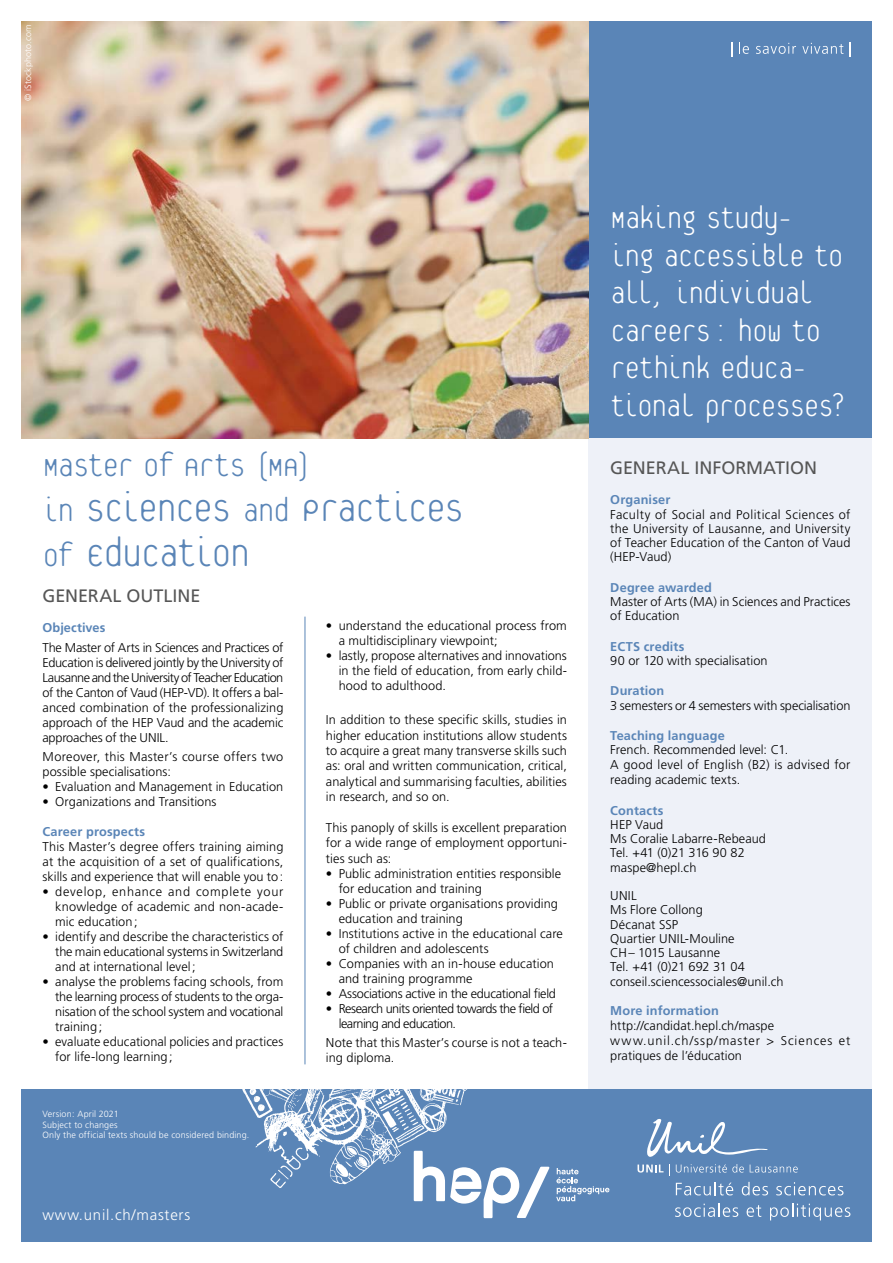
<style>
.page{position:relative;width:893px;height:1263px;background:#fff}
.page>*{position:absolute;margin:0;border:0;box-sizing:border-box;transform-origin:0 0}
.t1{font:100 45px "Platelet";letter-spacing:-.06em;color:#5a85b7}
.t2{font:100 36.75px "Platelet";letter-spacing:-.055em;color:#5a85b7}
.Slogan{font:100 34.5px/37.5px "Platelet";letter-spacing:-.05em;color:#fff}
.Sous-titre_1_orange{font:18px "Frutiger LT Std";color:#565656}
.t3{font:300 15px "Frutiger LT Std";letter-spacing:.05em;color:#fff}
.Texte_courant{font:300 12.75px/15px "Frutiger LT Std";letter-spacing:.005em;color:#000}
.Texte_courant_drapea{font:300 12.75px "Frutiger LT Std";letter-spacing:.005em;color:#000}
.Sous-titre_2{font:700 12.75px "Frutiger LT Std";letter-spacing:.01em;color:#5a85b7}
.Texte_courant-2{font:300 12.75px/15px "Frutiger LT Std";letter-spacing:-.04em;color:#000}
.Texte_courant-3{font:300 12.75px/15px "Frutiger LT Std";letter-spacing:.065em;color:#000}
.Texte_courant-4{font:300 12.75px "Frutiger LT Std";letter-spacing:-.02em;color:#000}
.Texte_courant_drapea-2{font:300 12.75px "Frutiger LT Std";letter-spacing:-.035em;color:#000}
.Texte_courant_drapea-3{font:300 12.75px "Frutiger LT Std";letter-spacing:-.025em;color:#000}
.Texte_courant-5{font:300 9px "Frutiger LT Std";letter-spacing:.015em;color:#fff}
.s1{font-size:36.75px}
</style>
<div class="page">
<div style="left:588px;top:438px;width:284px;height:658px;background:#eef1f8"></div>
<div style="left:21px;top:1089px;width:851px;height:153px;background:#5a85b7"></div>
<img style="left:242px;top:1015px;width:226px;height:186px">
<svg style="left:647px;top:1119px;width:121px;height:38px"></svg>
<svg style="left:637px;top:1164px;width:26px;height:8px"></svg>
<svg style="left:676px;top:1164px;width:68px;height:8px"></svg>
<svg style="left:750px;top:1164px;width:48px;height:8px"></svg>
<svg style="left:676px;top:1182px;width:57px;height:13px"></svg>
<svg style="left:742px;top:1182px;width:26px;height:13px"></svg>
<svg style="left:776px;top:1182px;width:67px;height:13px"></svg>
<svg style="left:675px;top:1203px;width:63px;height:14px"></svg>
<svg style="left:747px;top:1205px;width:14px;height:12px"></svg>
<svg style="left:770px;top:1203px;width:80px;height:17px"></svg>
<div style="left:588px;top:21px;width:284px;height:417px;background:#5a85b7"></div>
<hr style="left:305px;top:617px;width:1px;height:447px;background:#5a85b7">
<svg style="left:731px;top:43px;width:1px;height:14px"></svg>
<svg style="left:739px;top:43px;width:10px;height:11px"></svg>
<svg style="left:756px;top:43px;width:40px;height:11px"></svg>
<svg style="left:802px;top:43px;width:41px;height:11px"></svg>
<svg style="left:849px;top:43px;width:1px;height:14px"></svg>
<img style="left:21px;top:21px;width:567px;height:417px">
<svg style="left:556px;top:1168px;width:54px;height:33px"></svg>
<svg style="left:414px;top:1151px;width:135px;height:67px"></svg>
<p class="Texte_courant-5" style="left:23px;top:101px;width:78px;rotate:-90deg">© iStockphoto.com</p>
<p class="t2" style="left:42px;top:451px;width:271px">Master of Arts (MA)</p>
<p class="t1" style="left:42px;top:490px;width:424px"><span class="s1">in</span> ScienceS <span class="s1">and</span> Practices</p>
<p class="t1" style="left:42px;top:535px;width:210px"><span class="s1">of</span> Education</p>
<p class="Sous-titre_1_orange" style="left:43px;top:586px;width:160px">GENERAL OUTLINE</p>
<p class="Sous-titre_2" style="left:43px;top:620px;width:64px">Objectives</p>
<p class="Texte_courant" style="left:43px;top:640px;width:242px;text-align:justify">The Master of Arts in Sciences and Practices of Education is delivered jointly by the University of Lausanne and the University of Teacher Education of the Canton of Vaud (HEP-VD). It offers a bal&shy;anced combination of the professionalizing approach of the HEP Vaud and the academic approaches of the UNIL.</p>
<p class="Texte_courant" style="left:43px;top:749px;width:242px">Moreover, this Master’s course offers two possible specialisations:</p>
<p class="Texte_courant" style="left:43px;top:779px;width:242px">• Evaluation and Management in Education</p>
<p class="Texte_courant" style="left:43px;top:794px;width:175px">• Organizations and Transitions</p>
<p class="Sous-titre_2" style="left:43px;top:824px;width:104px">Career prospects</p>
<p class="Texte_courant" style="left:43px;top:840px;width:242px;text-align:justify">This Master’s degree offers training aiming at the acquisition of a set of qualifications, skills and experience that will enable you to:</p>
<p class="Texte_courant" style="left:55px;top:885px;width:230px;text-align:justify;text-indent:-13px">• develop, enhance and complete your knowledge of academic and non-acade&shy;mic education;</p>
<p class="Texte_courant" style="left:55px;top:930px;width:230px;text-align:justify;text-indent:-13px">• identify and describe the characteristics of the main educational systems in Switzerland and at international level;</p>
<p class="Texte_courant" style="left:55px;top:975px;width:230px;text-align:justify;text-indent:-13px">• analyse the problems facing schools, from the learning process of students to the orga&shy;nisation of the school system and vocational training;</p>
<p class="Texte_courant" style="left:55px;top:1035px;width:230px;text-indent:-13px">• evaluate educational policies and practices for life-long learning;</p>
<p class="Texte_courant-5" style="left:43px;top:1108px;width:78px">Version: April 2021</p>
<p class="Texte_courant-5" style="left:43px;top:1119px;width:77px">Subject to changes</p>
<p class="Texte_courant-5" style="left:43px;top:1130px;width:208px">Only the official texts should be considered binding.</p>
<p class="t3" style="left:43px;top:1206px;width:149px">www.unil.ch/masters</p>
<p class="Texte_courant" style="left:339px;top:619px;width:230px;text-indent:-13px">• understand the educational process from a multidisciplinary viewpoint;</p>
<p class="Texte_courant" style="left:339px;top:649px;width:230px;text-align:justify;text-indent:-13px">• lastly, propose alternatives and innovations in the field of education, from early child&shy;hood to adulthood.</p>
<p class="Texte_courant" style="left:326px;top:712px;width:243px;text-align:justify">In addition to these specific skills, studies in higher education institutions allow students to acquire a great many transverse skills such as: oral and written communication, critical, analytical and summarising faculties, abilities in research, and so on.</p>
<p class="Texte_courant" style="left:326px;top:820px;width:242px;text-align:justify">This panoply of skills is excellent preparation for a wide range of employment opportuni&shy;ties such as:</p>
<p class="Texte_courant" style="left:339px;top:866px;width:224px;text-indent:-13px">• Public administration entities responsible for education and training</p>
<p class="Texte_courant" style="left:339px;top:896px;width:221px;text-indent:-13px">• Public or private organisations providing education and training</p>
<p class="Texte_courant" style="left:339px;top:926px;width:226px;text-indent:-13px">• Institutions active in the educational care of children and adolescents</p>
<p class="Texte_courant" style="left:339px;top:956px;width:217px;text-indent:-13px">• Companies with an in-house education and training programme</p>
<p class="Texte_courant-4" style="left:326px;top:986px;width:232px">• Associations active in the educational field</p>
<p class="Texte_courant-2" style="left:339px;top:1001px;width:216px;text-indent:-13px">• Research units oriented towards the field of learning and education.</p>
<p class="Texte_courant" style="left:326px;top:1035px;width:242px">Note that this Master’s course is not a teach&shy;ing diploma.</p>
<p class="Slogan" style="left:610px;top:201px;width:235px">Making study&shy;ing accessible to all, individual careers: how to rethink educa-</p>
<p class="Slogan" style="left:610px;top:389px;width:237px">tional processes?</p>
<p class="Sous-titre_1_orange" style="left:610px;top:457px;width:208px">GENERAL INFORMATION</p>
<p class="Sous-titre_2" style="left:610px;top:492px;width:62px">Organiser</p>
<p class="Texte_courant" style="left:610px;top:507px;width:242px;line-height:14.2px;text-align:justify">Faculty of Social and Political Sciences of the University of Lausanne, and University of Teacher Education of the Canton of Vaud (HEP-Vaud)</p>
<p class="Sous-titre_2" style="left:610px;top:580px;width:103px">Degree awarded</p>
<p class="Texte_courant" style="left:610px;top:595px;width:242px;line-height:14.2px">Master of Arts (MA) in Sciences and Practices of Education</p>
<p class="Sous-titre_2" style="left:610px;top:639px;width:76px">ECTS credits</p>
<p class="Texte_courant" style="left:610px;top:653px;width:159px">90 or 120 with specialisation</p>
<p class="Sous-titre_2" style="left:610px;top:683px;width:55px">Duration</p>
<p class="Texte_courant" style="left:610px;top:698px;width:242px">3 semesters or 4 semesters with specialisation</p>
<p class="Sous-titre_2" style="left:610px;top:728px;width:116px">Teaching language</p>
<p class="Texte_courant" style="left:610px;top:742px;width:180px">French. Recommended level: C1.</p>
<p class="Texte_courant" style="left:610px;top:757px;width:242px">A good level of English (B2) is advised for reading academic texts.</p>
<p class="Sous-titre_2" style="left:610px;top:802px;width:55px">Contacts</p>
<p class="Texte_courant_drapea" style="left:610px;top:817px;width:55px">HEP Vaud</p>
<p class="Texte_courant_drapea" style="left:610px;top:831px;width:157px">Ms Coralie Labarre-Rebeaud</p>
<p class="Texte_courant_drapea-2" style="left:610px;top:846px;width:136px">Tel. +41 (0)21 316 90 82</p>
<p class="Texte_courant_drapea" style="left:610px;top:860px;width:88px">maspe@hepl.ch</p>
<p class="Texte_courant_drapea" style="left:610px;top:888px;width:28px">UNIL</p>
<p class="Texte_courant_drapea" style="left:610px;top:903px;width:94px">Ms Flore Collong</p>
<p class="Texte_courant_drapea" style="left:610px;top:917px;width:69px">Décanat SSP</p>
<p class="Texte_courant_drapea" style="left:610px;top:931px;width:126px">Quartier UNIL-Mouline</p>
<p class="Texte_courant_drapea" style="left:610px;top:945px;width:111px">CH– 1015 Lausanne</p>
<p class="Texte_courant_drapea-3" style="left:610px;top:960px;width:136px">Tel. +41 (0)21 692 31 04</p>
<p class="Texte_courant_drapea" style="left:610px;top:974px;width:175px">conseil.sciencessociales@unil.ch</p>
<p class="Sous-titre_2" style="left:610px;top:1003px;width:110px">More information</p>
<p class="Texte_courant" style="left:610px;top:1018px;width:165px">http://candidat.hepl.ch/maspe</p>
<p class="Texte_courant-3" style="left:610px;top:1033px;width:242px">www.unil.ch/ssp/master &gt; Sciences et pratiques de l’éducation</p>
</div>
